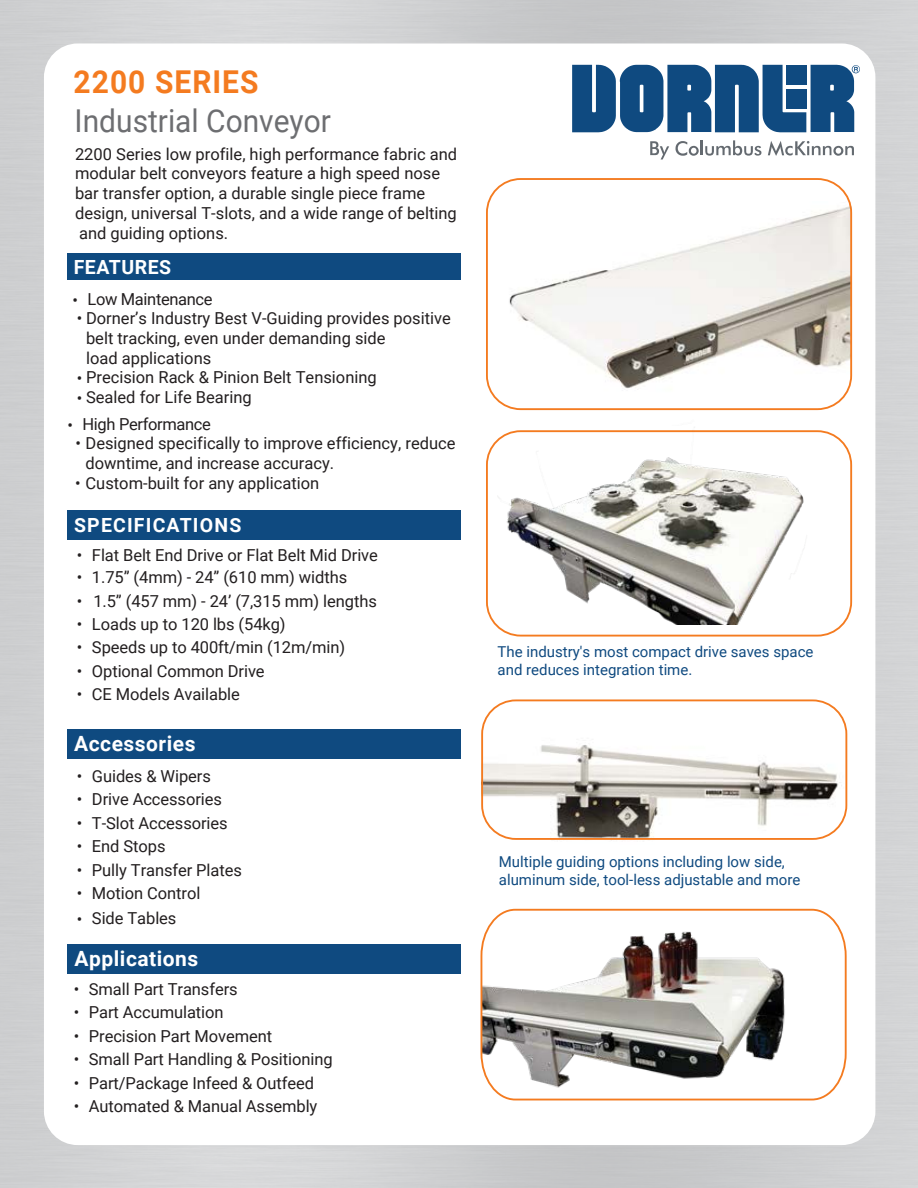
<style>
.page{position:relative;width:918px;height:1188px;background:#fff}
.page>*{position:absolute;margin:0;border:0;box-sizing:border-box;transform-origin:0 0}
.t1{font:31.5px "Roboto";color:#6d6e71;scale:.95 1}
.t2{font:700 31.5px "Roboto";letter-spacing:.035em;color:#f47b20;scale:.95 1}
.t3{font:700 21px "Roboto";letter-spacing:.025em;color:#fff}
.t4{font:700 19.5px "Roboto";letter-spacing:.06em;color:#fff}
.t5{font:700 19.5px "Roboto";letter-spacing:.025em;color:#fff}
.t6{font:16.5px/23.4px "Roboto";color:#231f20}
.t7{font:16.5px "Roboto";letter-spacing:-.02em;color:#231f20}
.t8{font:15px/18px "Roboto";color:#0f4a80}
</style>
<div class="page">
<img style="left:0;top:0;width:918px;height:1188px">
<div style="left:44px;top:43px;width:831px;height:1102px;background:#fff;border-radius:34px"></div>
<img style="left:486px;top:201px;width:366px;height:207px">
<div style="left:486px;top:178px;width:366px;height:232px;border:2px solid #f47b20;border-radius:34px"></div>
<div style="left:486px;top:430px;width:366px;height:207px;border:2px solid #f47b20;border-radius:34px"></div>
<img style="left:484px;top:730px;width:364px;height:110px">
<div style="left:481px;top:699px;width:366px;height:141px;border:2px solid #f47b20;border-radius:34px"></div>
<svg style="left:480px;top:908px;width:367px;height:193px"></svg>
<div style="left:67px;top:510px;width:393px;height:29px;background:#0f4a80"></div>
<div style="left:67px;top:729px;width:393px;height:29px;background:#0f4a80"></div>
<svg style="left:572px;top:65px;width:288px;height:67px"></svg>
<svg style="left:650px;top:141px;width:19px;height:19px"></svg>
<svg style="left:676px;top:140px;width:85px;height:16px"></svg>
<svg style="left:768px;top:141px;width:86px;height:15px"></svg>
<div style="left:67px;top:253px;width:393px;height:27px;background:#0f4a80"></div>
<div style="left:67px;top:944px;width:394px;height:29px;background:#0f4a80"></div>
<img style="left:498px;top:375px;width:333px;height:250px">
<h1 class="t2" style="left:74px;top:68px;width:196px">2200 SERIES</h1>
<h1 class="t1" style="left:75px;top:107px;width:271px">Industrial Conveyor</h1>
<p class="t6" style="left:75px;top:145px;width:384px;line-height:19.8px">2200 Series low profile, high performance fabric and modular belt conveyors feature a high speed nose bar transfer option, a durable single piece frame design, universal T-slots, and a wide range of belting and guiding options.</p>
<p class="t5" style="left:74px;top:259px;width:99px">FEATURES</p>
<p class="t7" style="left:88px;top:292px;width:127px">Low Maintenance</p>
<p class="t6" style="left:73px;top:292px;width:380px;line-height:18px">ï<br>ï Dorner’s Industry Best V-Guiding provides positive</p>
<p class="t6" style="left:86px;top:327px;width:301px">belt tracking, even under demanding side</p>
<p class="t6" style="left:86px;top:347px;width:127px">load applications</p>
<p class="t6" style="left:77px;top:367px;width:301px">ï Precision Rack &amp; Pinion Belt Tensioning</p>
<p class="t6" style="left:77px;top:387px;width:176px">ï Sealed for Life Bearing</p>
<p class="t7" style="left:83px;top:416px;width:130px">High Performance</p>
<p class="t6" style="left:75px;top:433px;width:382px">ï Designed specifically to improve efficiency, reduce</p>
<p class="t6" style="left:86px;top:452px;width:250px">downtime, and increase accuracy.</p>
<p class="t6" style="left:75px;top:472px;width:246px">ï Custom-built for any application</p>
<p class="t6" style="left:68px;top:415px;width:7px">ï</p>
<p class="t4" style="left:74px;top:517px;width:169px">SPECIFICATIONS</p>
<p class="t6" style="left:77px;top:546px;width:302px;line-height:21.9px">ï Flat Belt End Drive or Flat Belt Mid Drive ï 1.75” (4mm) - 24” (610 mm) widths</p>
<p class="t6" style="left:77px;top:590px;width:301px">ï 1.5” (457 mm) - 24’ (7,315 mm) lengths ï Loads up to 120 lbs (54kg)<br>ï Speeds up to 400ft/min (12m/min)<br>ï Optional Common Drive<br>ï CE Models Available</p>
<p class="t3" style="left:74px;top:734px;width:123px">Accessories</p>
<p class="t6" style="left:77px;top:766px;width:166px">ï Guides &amp; Wipers<br>ï Drive Accessories<br>ï T-Slot Accessories<br>ï End Stops<br>ï Pully Transfer Plates ï Motion Control</p>
<p class="t6" style="left:77px;top:907px;width:101px">ï Side Tables</p>
<p class="t3" style="left:75px;top:949px;width:125px">Applications</p>
<p class="t6" style="left:74px;top:978px;width:260px">ï Small Part Transfers<br>ï Part Accumulation<br>ï Precision Part Movement<br>ï Small Part Handling &amp; Positioning ï Part/Package Infeed &amp; Outfeed<br>ï Automated &amp; Manual Assembly</p>
<p class="t8" style="left:498px;top:644px;width:317px">The industry's most compact drive saves space and reduces integration time.</p>
<p class="t8" style="left:499px;top:854px;width:303px">Multiple guiding options including low side, aluminum side, tool-less adjustable and more</p>
</div>
